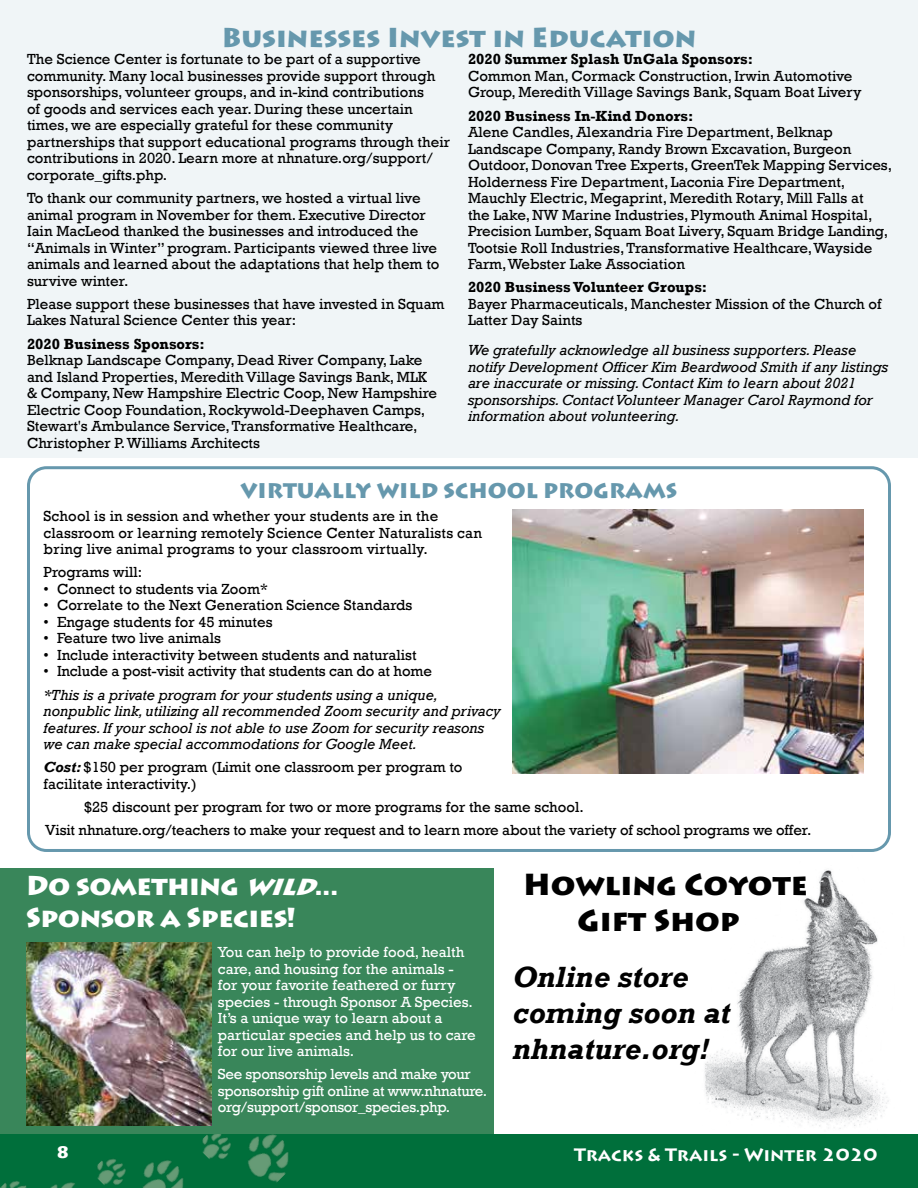
<style>
.page{position:relative;width:918px;height:1188px;background:#fff}
.page>*{position:absolute;margin:0;border:0;box-sizing:border-box;transform-origin:0 0}
.t1{font:italic 700 30px/36px "Rockwell";color:#000}
.t2{font:900 30px/36px "Lithos Pro";color:#000;text-align:center}
.t3{font:900 27px/32.4px "Lithos Pro";letter-spacing:-.02em;color:#fff}
.t4{font:900 27px "Lithos Pro";color:#6698ad}
.t5{font:900 21px "Lithos Pro";color:#6698ad}
.t6{font:700 18px "Lithos Pro";color:#fff}
.t7{font:900 16.5px "Lithos Pro";color:#fff}
.t8{font:15px/16.5px "Rockwell";color:#000}
.t9{font:italic 15px/16.5px "Rockwell";color:#000}
.t10{font:15px/16.5px "Rockwell";color:#fff}
.t11{font:700 15px "Rockwell";color:#000}
.t12{font:15px/16.5px "Rockwell";letter-spacing:-.02em;color:#fff}
.s1{font-weight:700;font-style:italic}
.s2{font-style:italic}
</style>
<div class="page">
<div style="left:0;top:1134px;width:918px;height:54px;background:#006f3b"></div>
<img style="left:0;top:1181px;width:75px;height:7px">
<img style="left:202px;top:1134px;width:87px;height:49px">
<img style="left:97px;top:1158px;width:87px;height:30px">
<div style="left:27px;top:466px;width:864px;height:386px;border:3px solid #6698ad;border-radius:18px"></div>
<img style="left:512px;top:510px;width:352px;height:264px">
<div style="left:0;top:868px;width:494px;height:266px;background:#39865a"></div>
<img style="left:27px;top:942px;width:184px;height:183px">
<div style="left:0;top:0;width:918px;height:458px;background:#f0f5f7"></div>
<img style="left:704px;top:870px;width:185px;height:259px">
<h2 class="t4" style="left:222px;top:20px;width:476px">Businesses Invest in Education</h2>
<p class="t8" style="left:27px;top:51px;width:424px">The Science Center is fortunate to be part of a supportive community. Many local businesses provide support through sponsorships, volunteer groups, and in-kind contributions<br>of goods and services each year. During these uncertain times, we are especially grateful for these community partnerships that support educational programs through their contributions in 2020. Learn more at nhnature.org/support/ corporate_gifts.php.</p>
<p class="t8" style="left:27px;top:190px;width:414px">To thank our community partners, we hosted a virtual live animal program in November for them. Executive Director Iain MacLeod thanked the businesses and introduced the “Animals in Winter” program. Participants viewed three live animals and learned about the adaptations that help them to survive winter.</p>
<p class="t8" style="left:27px;top:296px;width:419px">Please support these businesses that have invested in Squam<br>Lakes Natural Science Center this year:</p>
<p class="t11" style="left:27px;top:335px;width:179px">2020 Business Sponsors:</p>
<p class="t8" style="left:27px;top:352px;width:412px">Belknap Landscape Company, Dead River Company, Lake and Island Properties, Meredith Village Savings Bank, MLK &amp; Company, New Hampshire Electric Coop, New Hampshire Electric Coop Foundation, Rockywold-Deephaven Camps, Stewart's Ambulance Service, Transformative Healthcare, Christopher P. Williams Architects</p>
<p class="t11" style="left:468px;top:50px;width:287px">2020 Summer Splash UnGala Sponsors:</p>
<p class="t8" style="left:468px;top:68px;width:395px">Common Man, Cormack Construction, Irwin Automotive<br>Group, Meredith Village Savings Bank, Squam Boat Livery</p>
<p class="t11" style="left:468px;top:106px;width:227px">2020 Business In-Kind Donors:</p>
<p class="t8" style="left:468px;top:124px;width:426px">Alene Candles, Alexandria Fire Department, Belknap Landscape Company, Randy Brown Excavation, Burgeon Outdoor, Donovan Tree Experts, GreenTek Mapping Services, Holderness Fire Department, Laconia Fire Department, Mauchly Electric, Megaprint, Meredith Rotary, Mill Falls at<br>the Lake, NW Marine Industries, Plymouth Animal Hospital, Precision Lumber, Squam Boat Livery, Squam Bridge Landing, Tootsie Roll Industries, Transformative Healthcare, Wayside Farm, Webster Lake Association</p>
<p class="t11" style="left:468px;top:278px;width:241px">2020 Business Volunteer Groups:</p>
<p class="t8" style="left:468px;top:296px;width:415px">Bayer Pharmaceuticals, Manchester Mission of the Church of<br>Latter Day Saints</p>
<p class="t9" style="left:468px;top:342px;width:422px">We gratefully acknowledge all business supporters. Please notify Development Officer Kim Beardwood Smith if any listings are inaccurate or missing. Contact Kim to learn about 2021 sponsorships. Contact Volunteer Manager Carol Raymond for information about volunteering.</p>
<h3 class="t5" style="left:241px;top:478px;width:438px">VIRTUALLY WILD SCHOOL PROGRAMS</h3>
<p class="t8" style="left:44px;top:508px;width:440px">School is in session and whether your students are in the classroom or learning remotely Science Center Naturalists can bring live animal programs to your classroom virtually.</p>
<p class="t8" style="left:44px;top:564px;width:100px">Programs will:</p>
<p class="t8" style="left:44px;top:581px;width:226px">• Connect to students via Zoom*</p>
<p class="t8" style="left:44px;top:597px;width:370px">• Correlate to the Next Generation Science Standards</p>
<p class="t8" style="left:44px;top:614px;width:231px">• Engage students for 45 minutes</p>
<p class="t8" style="left:44px;top:630px;width:179px">• Feature two live animals</p>
<p class="t8" style="left:44px;top:647px;width:375px">• Include interactivity between students and naturalist</p>
<p class="t8" style="left:44px;top:663px;width:390px">• Include a post-visit activity that students can do at home</p>
<p class="t9" style="left:44px;top:687px;width:459px">*This is a private program for your students using a unique, nonpublic link, utilizing all recommended Zoom security and privacy features. If your school is not able to use Zoom for security reasons we can make special accommodations for Google Meet.</p>
<p class="t8" style="left:44px;top:759px;width:421px"><span class="s1">Cost:</span> $150 per program (Limit one classroom per program to facilitate interactivity.)</p>
<p class="t8" style="left:45px;top:796px;width:768px;line-height:23.2px;text-indent:39px">$25 discount per program for two or more programs for the same school.<br>Visit nhnature.org/teachers to make your request and to learn more about the variety of school programs we offer.</p>
<h2 class="t3" style="left:26px;top:870px;width:314px">Do something <span class="s2">wild</span>...<br>Sponsor a Species!</h2>
<p class="t10" style="left:218px;top:944px;width:259px">You can help to provide food, health care, and housing for the animals - for your favorite feathered or furry species - through Sponsor A Species.<br>It’s a unique way to learn about a particular species and help us to care for our live animals.</p>
<p class="t12" style="left:218px;top:1066px;width:271px">See sponsorship levels and make your sponsorship gift online at www.nhnature. org/support/sponsor_species.php.</p>
<h1 class="t2" style="left:523px;top:867px;width:286px">Howling Coyote<br>Gift Shop</h1>
<h1 class="t1" style="left:512px;top:960px;width:219px">Online store coming soon at nhnature.org!</h1>
<p class="t7" style="left:56px;top:1142px;width:15px">8</p>
<p class="t6" style="left:574px;top:1144px;width:305px">Tracks &amp; Trails - Winter 2020</p>
</div>
